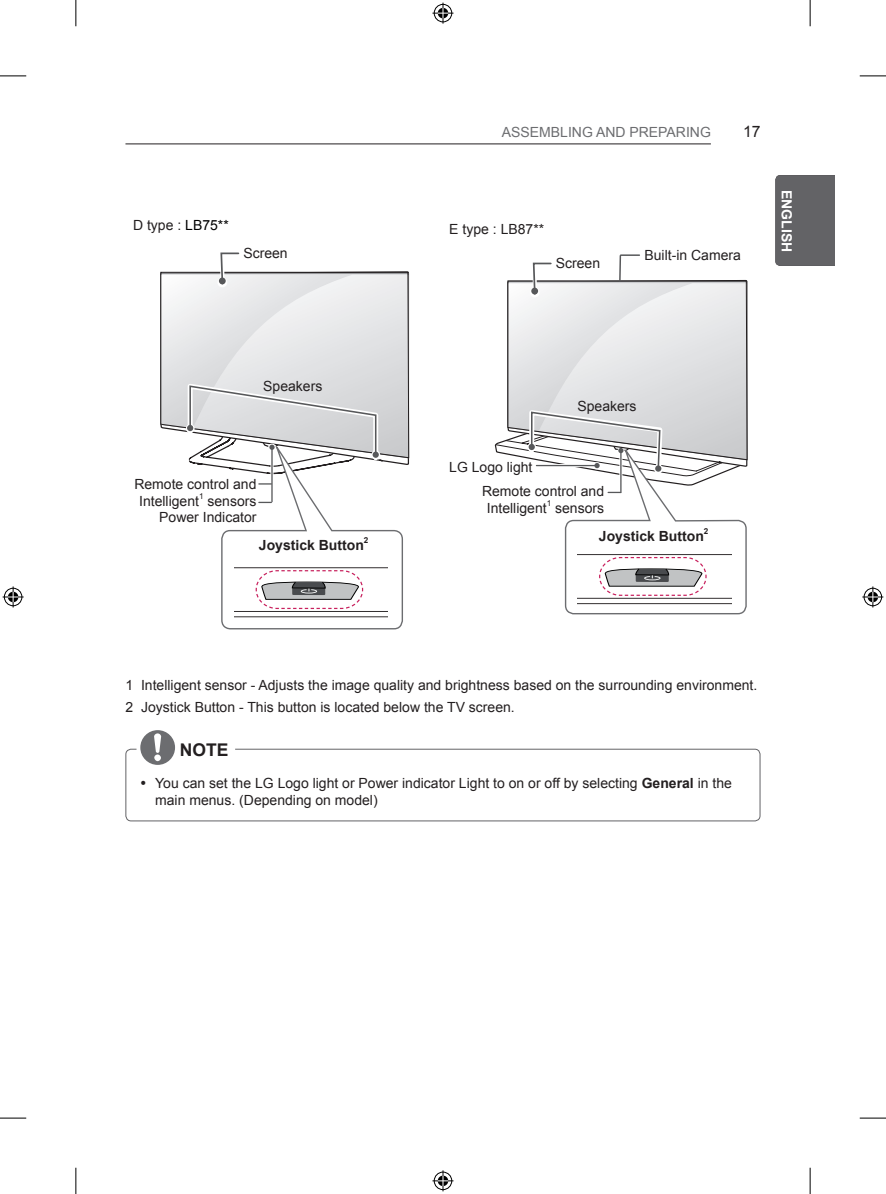
<style>
.page{position:relative;width:886px;height:1194px;background:#fff}
.page>*{position:absolute;margin:0;border:0;box-sizing:border-box;transform-origin:0 0}
.t1{font:700 17.5px "Arial";color:#231f20}
.t2{font:15.75px "Arial";color:#231f20}
.t3{font:14px/16.8px "Arial";color:#231f20}
.t4{font:700 14px "Arial";color:#231f20}
.t5{font:14px "Arial";color:#6c6d70}
.t6{font:700 14px "Arial";color:#fff}
.t7{font:700 14px "Bryant LG";color:#fff}
.t8{font:8.22px "Arial";color:#231f20}
.t9{font:700 8.22px "Arial";color:#231f20}
.s1{color:#000}
.s2{font-weight:700}
</style>
<div class="page">
<div style="left:775px;top:175px;width:60px;height:91px;background:#636366"></div>
<hr style="left:125px;top:144px;width:586px;height:1px;background:#231f20">
<svg style="left:621px;top:254px;width:18px;height:2px"></svg>
<hr style="left:619px;top:256px;width:2px;height:25px;background:#57585a">
<svg style="left:495px;top:262px;width:252px;height:353px"></svg>
<svg style="left:140px;top:730px;width:35px;height:35px"></svg>
<div style="left:154px;top:754px;width:7px;height:7px;background:#fff;border-radius:50%"></div>
<div style="left:125px;top:748px;width:635px;height:73px;border:1px solid #636366;border-radius:5px"></div>
<svg style="left:161px;top:252px;width:247px;height:378px"></svg>
<div style="left:373px;top:451px;width:6px;height:7px;background:#57585a;border-radius:50%"></div>
<svg style="left:0;top:76px;width:26px;height:1px"></svg>
<svg style="left:860px;top:76px;width:26px;height:1px"></svg>
<svg style="left:0;top:1117px;width:26px;height:1px"></svg>
<svg style="left:860px;top:1117px;width:26px;height:1px"></svg>
<svg style="left:76px;top:0;width:1px;height:26px"></svg>
<svg style="left:76px;top:1167px;width:1px;height:26px"></svg>
<svg style="left:810px;top:0;width:1px;height:26px"></svg>
<svg style="left:810px;top:1167px;width:1px;height:26px"></svg>
<svg style="left:432px;top:3px;width:21px;height:21px"></svg>
<svg style="left:432px;top:1170px;width:21px;height:21px"></svg>
<svg style="left:3px;top:586px;width:21px;height:21px"></svg>
<svg style="left:862px;top:586px;width:21px;height:21px"></svg>
<p class="t3" style="left:133px;top:217px;width:97px">D type : <span class="s1">LB75**</span></p>
<p class="t3" style="left:243px;top:245px;width:46px">Screen</p>
<p class="t3" style="left:263px;top:378px;width:61px">Speakers</p>
<p class="t3" style="left:139px;top:475px;width:119px;text-indent:-5px">Remote control and<br>Intelligent</p>
<p class="t8" style="left:199px;top:490px;width:6px">1</p>
<p class="t3" style="left:159px;top:492px;width:99px;text-align:right">sensors<br>Power Indicator</p>
<p class="t4" style="left:259px;top:536px;width:107px">Joystick Button</p>
<p class="t9" style="left:364px;top:535px;width:6px">2</p>
<p class="t5" style="left:502px;top:123px;width:211px">ASSEMBLING AND PREPARING</p>
<p class="t3" style="left:449px;top:220px;width:96px">E type : LB87**</p>
<p class="t2" style="left:743px;top:121px;width:19px">17</p>
<p class="t3" style="left:556px;top:255px;width:46px">Screen</p>
<p class="t3" style="left:644px;top:247px;width:98px">Built-in Camera</p>
<p class="t6" style="left:796px;top:190px;width:64px;rotate:90deg">ENGLISH</p>
<p class="t7" style="left:795px;top:206px;width:30px;rotate:90deg">ENG</p>
<p class="t3" style="left:449px;top:458px;width:85px">LG Logo light</p>
<p class="t3" style="left:577px;top:398px;width:61px">Speakers</p>
<p class="t3" style="left:487px;top:483px;width:119px;text-indent:-5px">Remote control and<br>Intelligent</p>
<p class="t8" style="left:547px;top:498px;width:6px">1</p>
<p class="t3" style="left:555px;top:500px;width:51px">sensors</p>
<p class="t4" style="left:599px;top:527px;width:107px">Joystick Button</p>
<p class="t9" style="left:704px;top:526px;width:6px">2</p>
<p class="t3" style="left:125px;top:674px;width:633px;line-height:21.7px">1 Intelligent sensor - Adjusts the image quality and brightness based on the surrounding environment.<br>2 Joystick Button - This button is located below the TV screen.</p>
<p class="t1" style="left:180px;top:738px;width:50px">NOTE</p>
<p class="t3" style="left:155px;top:775px;width:578px">You can set the LG Logo light or Power indicator Light to on or off by selecting <span class="s2">General</span> in the main menus. (Depending on model)</p>
</div>
